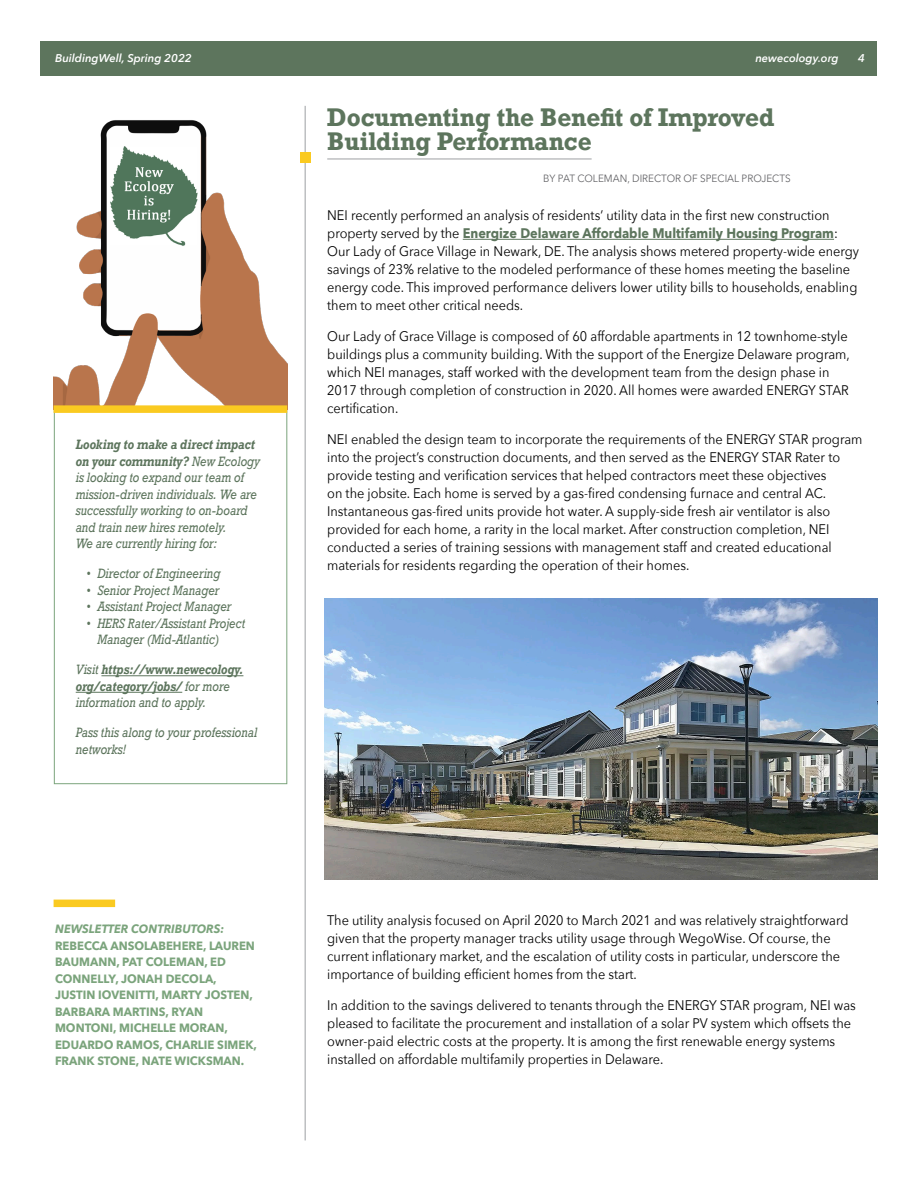
<style>
.page{position:relative;width:918px;height:1188px;background:#fff}
.page>*{position:absolute;margin:0;border:0;box-sizing:border-box;transform-origin:0 0}
.Subhead_2{font:700 24px/24px "Rockwell";letter-spacing:-.01em;color:#5d755d;scale:.95 1}
.Body_Copy_Sans{font:13.8px/18px "Avenir Next";color:#000;scale:.92 1}
.Pull_Copy_no_box{font:italic 12.75px/16.5px "Rockwell";color:#5d755d;scale:.85 1}
.Pull_Copy_no_box-2{font:italic 700 12.75px/16.5px "Rockwell";color:#5d755d;scale:.85 1}
.gray_caps_header{font:700 12px/16.5px "Avenir Next";color:#7ba47c;scale:.95 1}
.t1{font:italic 600 11.25px "Avenir Next";color:#fff}
.BYLINE{font:10.5px "Avenir Next";color:#636366;scale:.95 1}
.s1{font-weight:700}
.s2{font-weight:400}
.s3{font-style:italic}
.s4{font-weight:700;color:#5d755d}
</style>
<div class="page">
<div style="left:40px;top:41px;width:838px;height:35px;background:#5d755d"></div>
<hr style="left:305px;top:106px;width:1px;height:1034px;background:#9d9fa2">
<div style="left:300px;top:153px;width:10px;height:10px;background:#faca21"></div>
<hr style="left:327px;top:159px;width:265px;height:1px;background:#9d9fa2">
<hr style="left:463px;top:239px;width:371px;height:1px;background:#5d755d">
<img style="left:324px;top:598px;width:554px;height:281px">
<div style="left:54px;top:410px;width:233px;height:374px;border:1px solid #7ba47c"></div>
<hr style="left:101px;top:675px;width:142px;height:1px;background:#5d755d">
<hr style="left:76px;top:692px;width:106px;height:1px;background:#5d755d">
<img style="left:54px;top:120px;width:233px;height:285px">
<div style="left:54px;top:405px;width:233px;height:8px;background:#faca21"></div>
<div style="left:54px;top:900px;width:61px;height:7px;background:#faca21"></div>
<p class="t1" style="left:55px;top:48px;width:138px">BuildingWell, Spring 2022</p>
<p class="t1" style="left:755px;top:48px;width:85px">newecology.org</p>
<p class="t1" style="left:858px;top:48px;width:8px">4</p>
<p class="Pull_Copy_no_box" style="left:76px;top:437px;width:218px"><span class="s1">Looking to make a direct impact on your community?</span> New Ecology is looking to expand our team of mission-driven individuals. We are successfully working to on-board and train new hires remotely.<br>We are currently hiring for:</p>
<p class="Pull_Copy_no_box" style="left:87px;top:566px;width:159px">• Director of Engineering</p>
<p class="Pull_Copy_no_box" style="left:87px;top:582px;width:158px">• Senior Project Manager</p>
<p class="Pull_Copy_no_box" style="left:87px;top:599px;width:172px">• Assistant Project Manager</p>
<p class="Pull_Copy_no_box" style="left:97px;top:615px;width:175px;text-indent:-11px">• HERS Rater/Assistant Project<br>Manager (Mid-Atlantic)</p>
<p class="Pull_Copy_no_box-2" style="left:76px;top:661px;width:199px"><span class="s2">Visit</span> https://www.newecology. org/category/jobs/ <span class="s2">for more information and to apply.</span></p>
<p class="Pull_Copy_no_box" style="left:76px;top:725px;width:215px">Pass this along to your professional networks!</p>
<p class="gray_caps_header" style="left:55px;top:921px;width:214px"><span class="s3">NEWSLETTER CONTRIBUTORS:<br></span>REBECCA ANSOLABEHERE, LAUREN<br>BAUMANN, PAT COLEMAN, ED<br>CONNELLY, JONAH DECOLA,<br>JUSTIN IOVENITTI, MARTY JOSTEN,<br>BARBARA MARTINS, RYAN<br>MONTONI, MICHELLE MORAN,<br>EDUARDO RAMOS, CHARLIE SIMEK,<br>FRANK STONE, NATE WICKSMAN.</p>
<p class="Subhead_2" style="left:327px;top:105px;width:472px">Documenting the Benefit of Improved<br>Building Performance</p>
<p class="BYLINE" style="left:543px;top:169px;width:262px">BY PAT COLEMAN, DIRECTOR OF SPECIAL PROJECTS</p>
<p class="Body_Copy_Sans" style="left:327px;top:206px;width:580px">NEI recently performed an analysis of residents’ utility data in the first new construction property served by the <span class="s4">Energize Delaware Affordable Multifamily Housing Program</span>:<br>Our Lady of Grace Village in Newark, DE. The analysis shows metered property-wide energy savings of 23% relative to the modeled performance of these homes meeting the baseline energy code. This improved performance delivers lower utility bills to households, enabling them to meet other critical needs.</p>
<p class="Body_Copy_Sans" style="left:327px;top:327px;width:570px">Our Lady of Grace Village is composed of 60 affordable apartments in 12 townhome-style buildings plus a community building. With the support of the Energize Delaware program, which NEI manages, staff worked with the development team from the design phase in 2017 through completion of construction in 2020. All homes were awarded ENERGY STAR certification.</p>
<p class="Body_Copy_Sans" style="left:327px;top:430px;width:583px">NEI enabled the design team to incorporate the requirements of the ENERGY STAR program into the project’s construction documents, and then served as the ENERGY STAR Rater to provide testing and verification services that helped contractors meet these objectives<br>on the jobsite. Each home is served by a gas-fired condensing furnace and central AC.<br>Instantaneous gas-fired units provide hot water. A supply-side fresh air ventilator is also provided for each home, a rarity in the local market. After construction completion, NEI conducted a series of training sessions with management staff and created educational materials for residents regarding the operation of their homes.</p>
<p class="Body_Copy_Sans" style="left:327px;top:911px;width:568px">The utility analysis focused on April 2020 to March 2021 and was relatively straightforward given that the property manager tracks utility usage through WegoWise. Of course, the current inflationary market, and the escalation of utility costs in particular, underscore the importance of building efficient homes from the start.</p>
<p class="Body_Copy_Sans" style="left:327px;top:996px;width:576px">In addition to the savings delivered to tenants through the ENERGY STAR program, NEI was pleased to facilitate the procurement and installation of a solar PV system which offsets the owner-paid electric costs at the property. It is among the first renewable energy systems installed on affordable multifamily properties in Delaware.</p>
</div>
